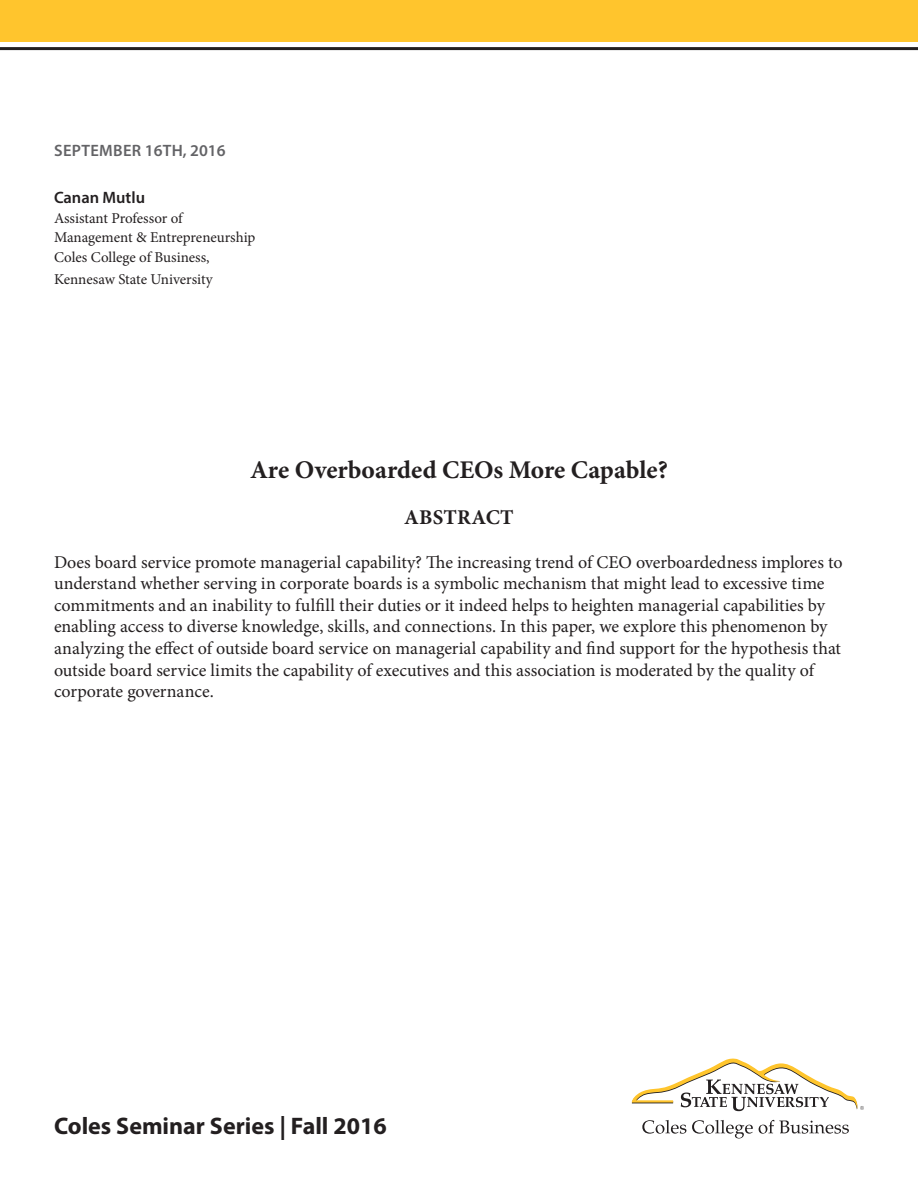
<style>
.page{position:relative;width:918px;height:1188px;background:#fff}
.page>*{position:absolute;margin:0;border:0;box-sizing:border-box;transform-origin:0 0}
.t1{font:700 25.5px "Minion Pro";letter-spacing:-.005em;color:#231f20}
.t2{font:700 24px "Myriad Pro";color:#231f20}
.t3{font:700 21px "Minion Pro";letter-spacing:.01em;color:#231f20}
.t4{font:18px/21.6px "Minion Pro";letter-spacing:-.005em;color:#231f20}
.t5{font:600 16.5px "Myriad Pro";letter-spacing:.02em;color:#636366}
.t6{font:600 16.5px "Myriad Pro";color:#231f20}
.t7{font:15px/19.5px "Minion Pro";letter-spacing:-.005em;color:#231f20}
</style>
<div class="page">
<svg style="left:642px;top:1120px;width:44px;height:14px"></svg>
<svg style="left:692px;top:1120px;width:61px;height:18px"></svg>
<svg style="left:759px;top:1120px;width:90px;height:14px"></svg>
<svg style="left:632px;top:1059px;width:232px;height:52px"></svg>
<div style="left:0;top:0;width:918px;height:41px;background:#ffc52d"></div>
<hr style="left:0;top:47px;width:918px;height:3px;background:#231f20">
<p class="t5" style="left:54px;top:140px;width:173px">SEPTEMBER 16TH, 2016</p>
<p class="t6" style="left:54px;top:187px;width:93px">Canan Mutlu</p>
<p class="t7" style="left:54px;top:209px;width:203px">Assistant Professor of<br>Management &amp; Entrepreneurship</p>
<p class="t7" style="left:54px;top:246px;width:160px;line-height:21.6px">Coles College of Business,<br>Kennesaw State University</p>
<p class="t1" style="left:250px;top:451px;width:419px">Are Overboarded CEOs More Capable?</p>
<p class="t3" style="left:404px;top:503px;width:111px">ABSTRACT</p>
<p class="t4" style="left:54px;top:551px;width:790px">Does board service promote managerial capability? The increasing trend of CEO overboardedness implores to understand whether serving in corporate boards is a symbolic mechanism that might lead to excessive time commitments and an inability to fulfill their duties or it indeed helps to heighten managerial capabilities by enabling access to diverse knowledge, skills, and connections. In this paper, we explore this phenomenon by analyzing the effect of outside board service on managerial capability and find support for the hypothesis that outside board service limits the capability of executives and this association is moderated by the quality of corporate governance.</p>
<h2 class="t2" style="left:54px;top:1110px;width:334px">Coles Seminar Series | Fall 2016</h2>
</div>
